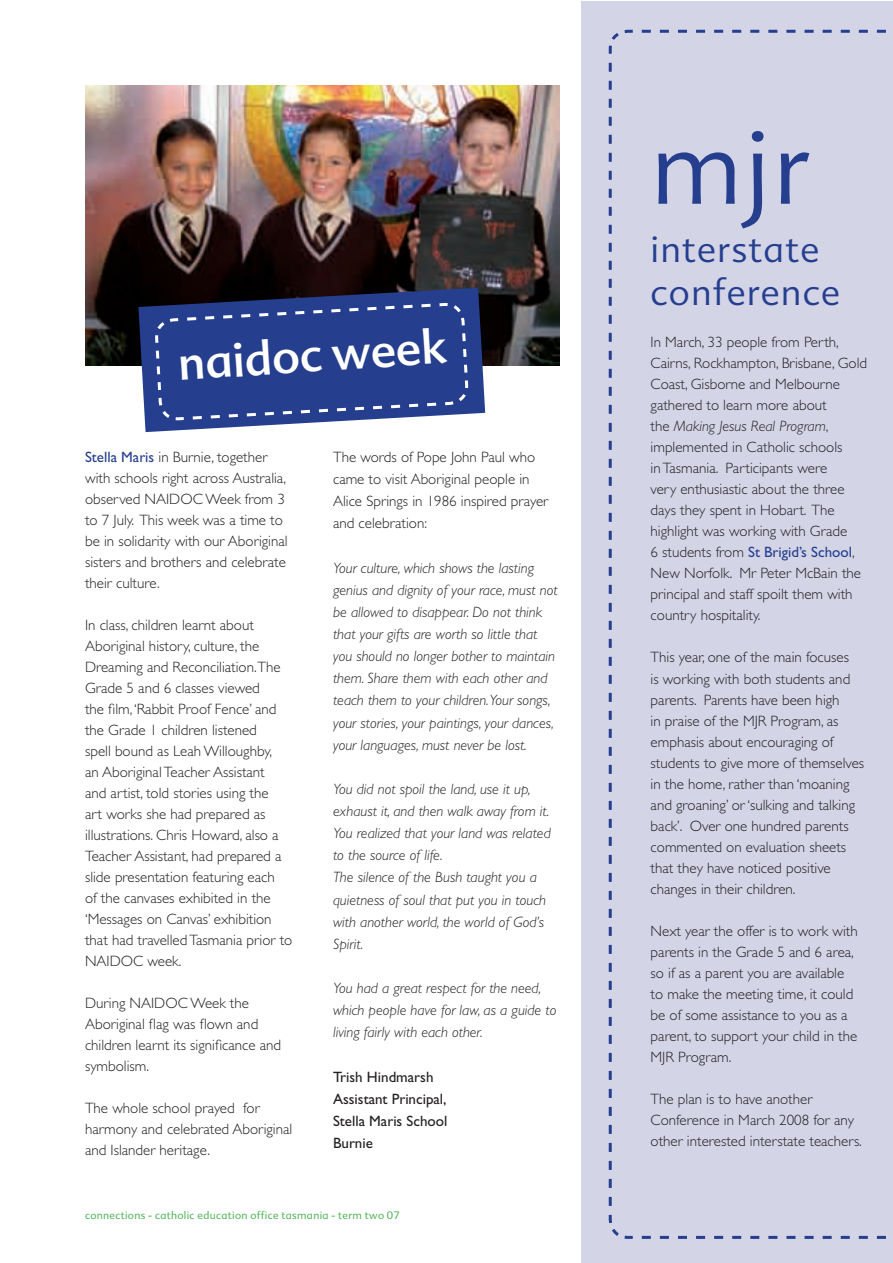
<style>
.page{position:relative;width:893px;height:1263px;background:#fff}
.page>*{position:absolute;margin:0;border:0;box-sizing:border-box;transform-origin:0 0}
.t1{font:300 102px "Advert";color:#253f8e}
.t2{font:46.5px "Advert";color:#fff}
.t3{font:300 36px/43.2px "Advert";letter-spacing:.03em;color:#253f8e}
.t4{font:300 15px/21px "Gill Sans";color:#231f20}
.t5{font:italic 300 15px/22.2px "Gill Sans";color:#231f20}
.t6{font:15px/22.2px "Gill Sans";color:#231f20}
.t7{font:300 10.5px "Advert";letter-spacing:.03em;color:#40ae49}
.s1{font-weight:400;color:#253f8e}
.s2{font-style:italic}
</style>
<div class="page">
<div style="left:581px;top:1px;width:311px;height:1262px;background:#d4d4e7"></div>
<svg style="left:608px;top:29px;width:278px;height:1210px"></svg>
<img style="left:85px;top:85px;width:475px;height:281px">
<svg style="left:138px;top:288px;width:347px;height:144px;background:#425287"></svg>
<svg style="left:154px;top:215px;width:316px;height:217px;background:#353e6a"></svg>
<h2 class="t2" style="left:176px;top:336px;width:270px;rotate:-4deg">naidoc week</h2>
<p class="t4" style="left:85px;top:447px;width:204px"><span class="s1">Stella Maris</span> in Burnie, together with schools right across Australia, observed NAIDOC Week from 3 to 7 July. This week was a time to be in solidarity with our Aboriginal sisters and brothers and celebrate their culture.</p>
<p class="t4" style="left:85px;top:615px;width:209px">In class, children learnt about<br>Aboriginal history, culture, the<br>Dreaming and Reconciliation.The<br>Grade 5 and 6 classes viewed<br>the film, ‘Rabbit Proof Fence’ and the Grade 1 children listened<br>spell bound as Leah Willoughby,<br>an Aboriginal Teacher Assistant<br>and artist, told stories using the<br>art works she had prepared as illustrations. Chris Howard, also a<br>Teacher Assistant, had prepared a slide presentation featuring each<br>of the canvases exhibited in the ‘Messages on Canvas’ exhibition that had travelled Tasmania prior to<br>NAIDOC week.</p>
<p class="t4" style="left:85px;top:993px;width:198px">During NAIDOC Week the<br>Aboriginal flag was flown and children learnt its significance and symbolism.</p>
<p class="t4" style="left:85px;top:1098px;width:209px">The whole school prayed for harmony and celebrated Aboriginal and Islander heritage.</p>
<p class="t4" style="left:333px;top:446px;width:217px;line-height:22px">The words of Pope John Paul who came to visit Aboriginal people in<br>Alice Springs in 1986 inspired prayer and celebration:</p>
<p class="t5" style="left:333px;top:557px;width:226px">Your culture, which shows the lasting genius and dignity of your race, must not be allowed to disappear. Do not think that your gifts are worth so little that you should no longer bother to maintain them. Share them with each other and teach them to your children.Your songs, your stories, your paintings, your dances, your languages, must never be lost.</p>
<p class="t5" style="left:333px;top:778px;width:219px">You did not spoil the land, use it up, exhaust it, and then walk away from it.<br>You realized that your land was related to the source of life.<br>The silence of the Bush taught you a quietness of soul that put you in touch with another world, the world of God’s<br>Spirit.</p>
<p class="t5" style="left:333px;top:977px;width:225px">You had a great respect for the need, which people have for law, as a guide to living fairly with each other.</p>
<p class="t6" style="left:333px;top:1065px;width:116px">Trish Hindmarsh<br>Assistant Principal,<br>Stella Maris School<br>Burnie</p>
<p class="t7" style="left:85px;top:1209px;width:316px">connections - catholic education office tasmania - term two 07</p>
<h1 class="t1" style="left:651px;top:106px;width:161px">mjr</h1>
<h3 class="t3" style="left:651px;top:228px;width:191px">interstate conference</h3>
<p class="t4" style="left:651px;top:332px;width:218px">In March, 33 people from Perth,<br>Cairns, Rockhampton, Brisbane, Gold<br>Coast, Gisborne and Melbourne gathered to learn more about<br>the <span class="s2">Making Jesus Real Program</span>, implemented in Catholic schools<br>in Tasmania. Participants were<br>very enthusiastic about the three days they spent in Hobart. The highlight was working with Grade<br>6 students from <span class="s1">St Brigid’s School</span>,<br>New Norfolk. Mr Peter McBain the principal and staff spoilt them with country hospitality.</p>
<p class="t4" style="left:651px;top:647px;width:215px">This year, one of the main focuses<br>is working with both students and parents. Parents have been high<br>in praise of the MJR Program, as emphasis about encouraging of students to give more of themselves in the home, rather than ‘moaning and groaning’ or ‘sulking and talking back’. Over one hundred parents commented on evaluation sheets that they have noticed positive changes in their children.</p>
<p class="t4" style="left:651px;top:920px;width:209px">Next year the offer is to work with parents in the Grade 5 and 6 area, so if as a parent you are available to make the meeting time, it could be of some assistance to you as a parent, to support your child in the<br>MJR Program.</p>
<p class="t4" style="left:651px;top:1088px;width:213px">The plan is to have another<br>Conference in March 2008 for any other interested interstate teachers.</p>
</div>
